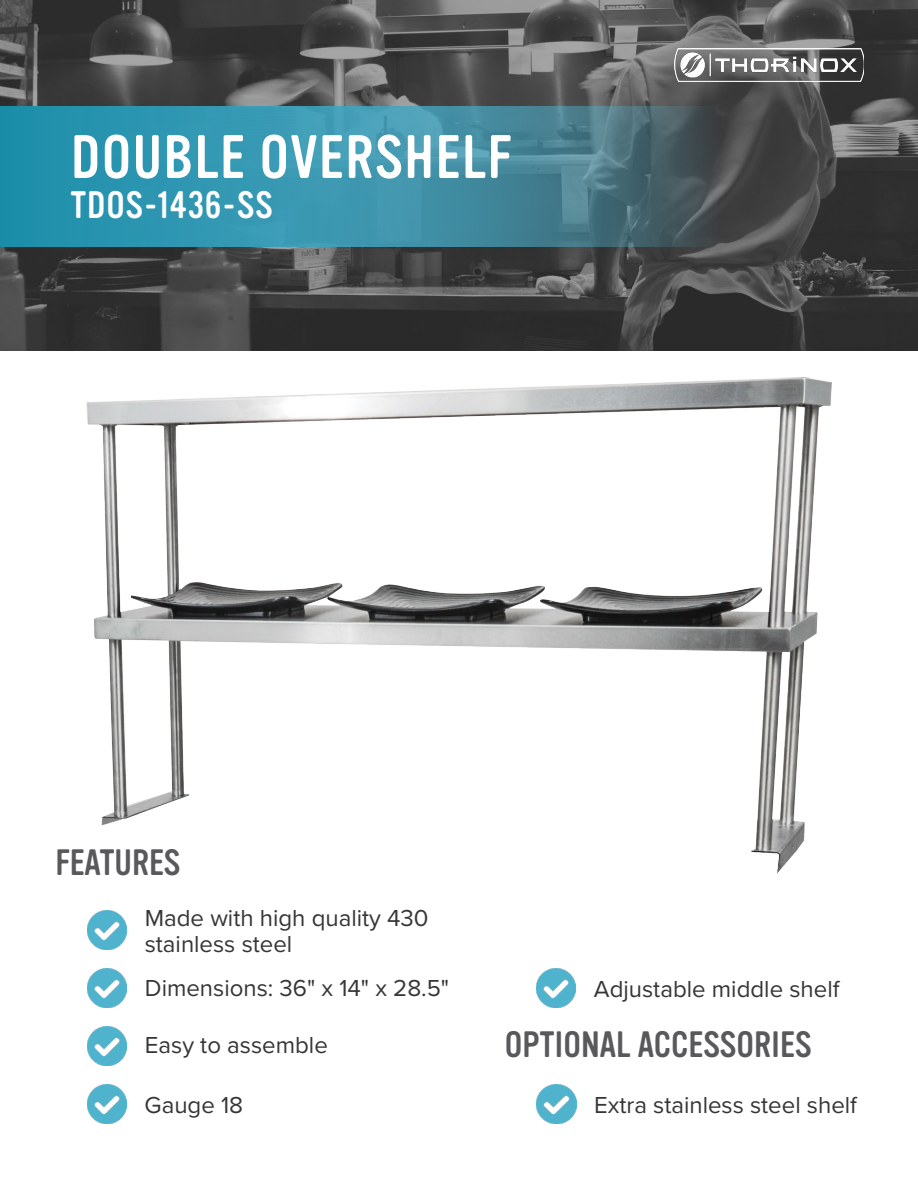
<style>
.page{position:relative;width:918px;height:1188px;background:#fff}
.page>*{position:absolute;margin:0;border:0;box-sizing:border-box;transform-origin:0 0}
.t1{font:60px "Vinyl OT";letter-spacing:.025em;color:#fff}
.t2{font:37.5px "Vinyl OT";letter-spacing:.025em;color:#fff}
.t3{font:36px "Vinyl OT";color:#59595b}
.t4{font:24px/25.5px "Proxima Nova";color:#373637}
</style>
<div class="page">
<svg style="left:0;top:0;width:918px;height:351px;background:#474747"></svg>
<img style="left:674px;top:49px;width:190px;height:32px">
<svg style="left:0;top:106px;width:717px;height:140px;background:#3b899e"></svg>
<img style="left:537px;top:969px;width:39px;height:39px">
<img style="left:87px;top:911px;width:40px;height:39px">
<img style="left:88px;top:1026px;width:39px;height:39px">
<img style="left:87px;top:1084px;width:40px;height:39px">
<img style="left:87px;top:969px;width:40px;height:39px">
<img style="left:537px;top:1084px;width:39px;height:39px">
<img style="left:86px;top:377px;width:746px;height:497px">
<h1 class="t1" style="left:71px;top:124px;width:442px">DOUBLE OVERSHELF</h1>
<h2 class="t2" style="left:71px;top:184px;width:203px">TDOS-1436-SS</h2>
<h3 class="t3" style="left:55px;top:843px;width:127px">FEATURES</h3>
<p class="t4" style="left:145px;top:904px;width:285px">Made with high quality 430 stainless steel</p>
<p class="t4" style="left:145px;top:975px;width:306px">Dimensions: 36" x 14" x 28.5"</p>
<p class="t4" style="left:145px;top:1032px;width:184px">Easy to assemble</p>
<p class="t4" style="left:145px;top:1091px;width:100px">Gauge 18</p>
<p class="t4" style="left:594px;top:975px;width:247px">Adjustable middle shelf</p>
<h3 class="t3" style="left:505px;top:1025px;width:308px">OPTIONAL ACCESSORIES</h3>
<p class="t4" style="left:594px;top:1091px;width:264px">Extra stainless steel shelf</p>
</div>
